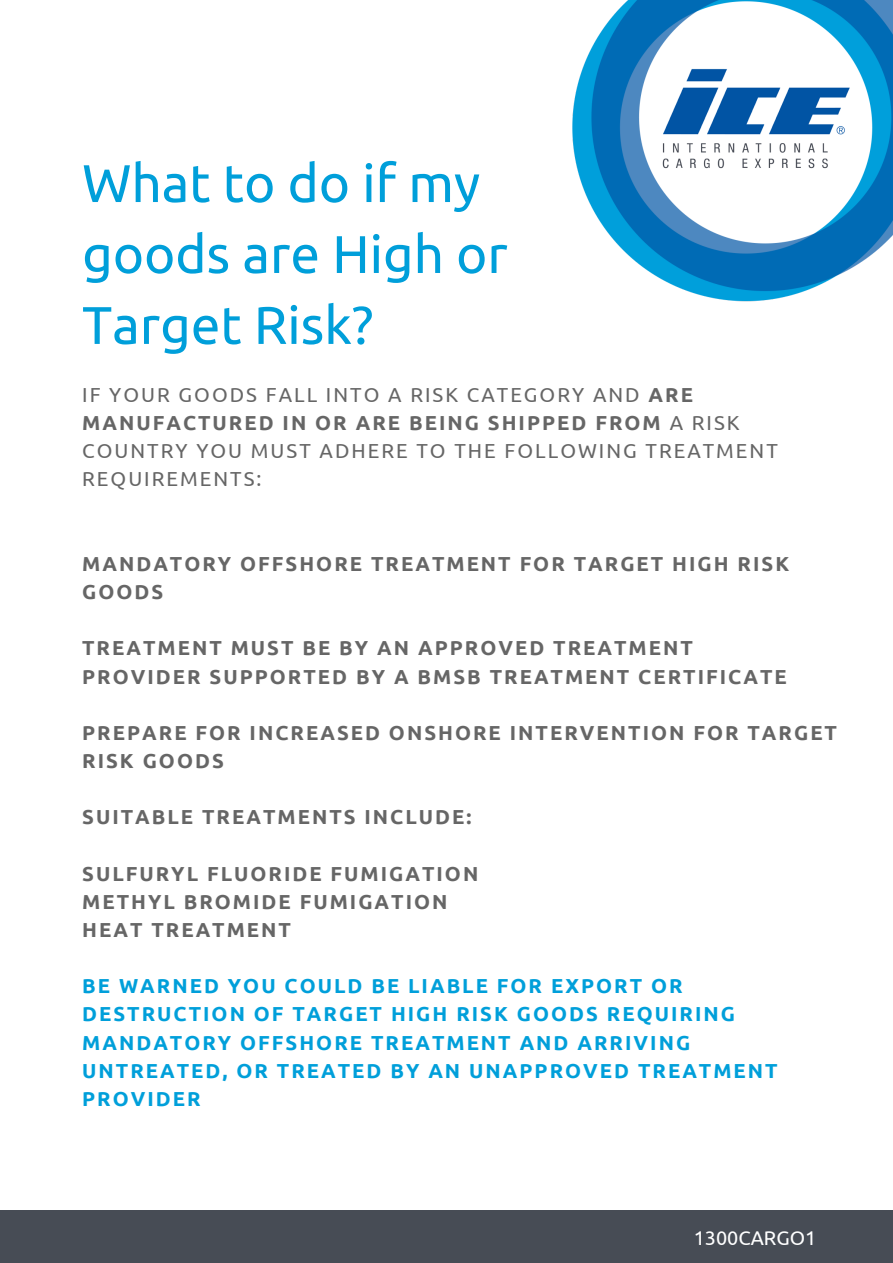
<style>
.page{position:relative;width:893px;height:1263px;background:#fff}
.page>*{position:absolute;margin:0;border:0;box-sizing:border-box;transform-origin:0 0}
.t1{font:52.95px/70.9px "Ubuntu";color:#009fda}
.t2{font:700 20.25px/28.2px "Ubuntu";letter-spacing:.1em;color:#666}
.t3{font:700 20.25px/28.2px "Ubuntu";letter-spacing:.1em;color:#009fda}
.t4{font:20.25px/28.2px "Ubuntu";letter-spacing:.1em;color:#666}
.t5{font:19.8px "Ubuntu";color:#fff}
.s1{font-weight:700}
</style>
<div class="page">
<div style="left:0;top:1210px;width:893px;height:53px;background:#474c55"></div>
<img style="left:572px;top:0;width:321px;height:302px">
<h1 class="t1" style="left:82px;top:147px;width:427px">What to do if my goods are High or<br>Target Risk?</h1>
<p class="t4" style="left:82px;top:380px;width:697px">IF YOUR GOODS FALL INTO A RISK CATEGORY AND <span class="s1">ARE MANUFACTURED IN OR ARE BEING SHIPPED FROM</span> A RISK COUNTRY YOU MUST ADHERE TO THE FOLLOWING TREATMENT REQUIREMENTS:</p>
<p class="t2" style="left:82px;top:549px;width:708px">MANDATORY OFFSHORE TREATMENT FOR TARGET HIGH RISK<br>GOODS</p>
<p class="t2" style="left:82px;top:634px;width:706px">TREATMENT MUST BE BY AN APPROVED TREATMENT<br>PROVIDER SUPPORTED BY A BMSB TREATMENT CERTIFICATE</p>
<p class="t2" style="left:82px;top:718px;width:756px">PREPARE FOR INCREASED ONSHORE INTERVENTION FOR TARGET<br>RISK GOODS</p>
<p class="t2" style="left:82px;top:803px;width:391px">SUITABLE TREATMENTS INCLUDE:</p>
<p class="t2" style="left:82px;top:859px;width:398px">SULFURYL FLUORIDE FUMIGATION<br>METHYL BROMIDE FUMIGATION<br>HEAT TREATMENT</p>
<p class="t3" style="left:82px;top:971px;width:697px">BE WARNED YOU COULD BE LIABLE FOR EXPORT OR DESTRUCTION OF TARGET HIGH RISK GOODS REQUIRING MANDATORY OFFSHORE TREATMENT AND ARRIVING UNTREATED, OR TREATED BY AN UNAPPROVED TREATMENT PROVIDER</p>
<p class="t5" style="left:694px;top:1227px;width:124px">1300CARGO1</p>
</div>
